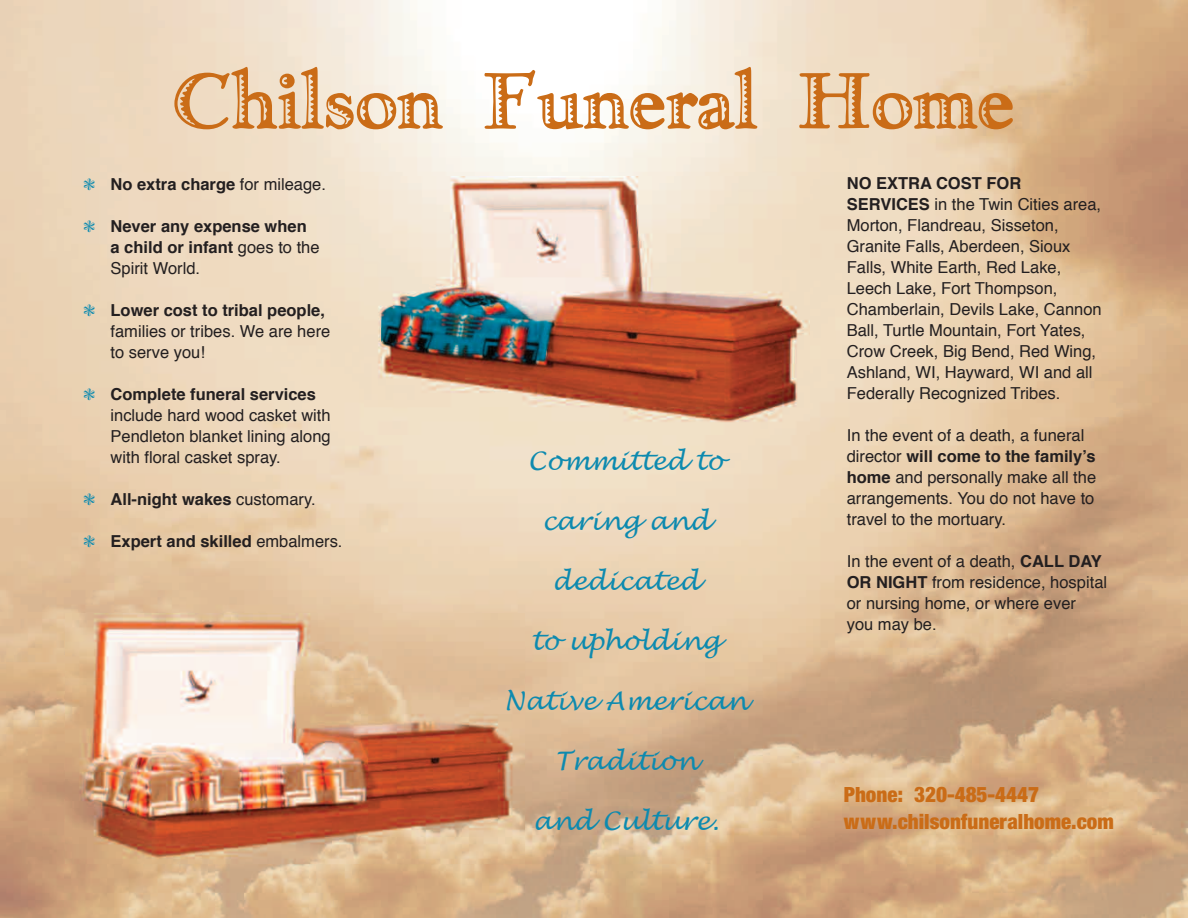
<style>
.page{position:relative;width:1188px;height:918px;background:#fff}
.page>*{position:absolute;margin:0;border:0;box-sizing:border-box;transform-origin:0 0}
.t1{font:82.5px "Ramona";color:#ca6c17}
.t2{font:italic 25.5px "Lucida Handwriting";color:#0d8aaf}
.t3{font:22.5px/27px "Sans Black Condensed DTC";color:#ca6c17}
.t4{font:16.5px/21px "Helvetica";color:#231f20}
.t5{font:700 16.5px/21px "Helvetica";color:#231f20}
.s1{color:#0d8aaf}
.s2{font-weight:400}
.s3{font-weight:700}
</style>
<div class="page">
<img style="left:364px;top:177px;width:446px;height:257px">
<img style="left:65px;top:613px;width:459px;height:251px">
<h1 class="t1" style="left:174px;top:54px;width:842px">Chilson Funeral Home</h1>
<p class="t5" style="left:84px;top:175px;width:244px"><span class="s1">❃</span> No extra charge <span class="s2">for mileage.</span></p>
<p class="t5" style="left:111px;top:217px;width:211px;text-indent:-27px"><span class="s1">❃</span> Never any expense when a child or infant <span class="s2">goes to the<br>Spirit World.</span></p>
<p class="t4" style="left:111px;top:301px;width:221px;text-indent:-27px"><span class="s1">❃</span> <span class="s3">Lower cost to tribal people, </span>families or tribes. We are here to serve you!</p>
<p class="t4" style="left:111px;top:385px;width:222px;text-indent:-27px"><span class="s1">❃</span> <span class="s3">Complete funeral services </span>include hard wood casket with<br>Pendleton blanket lining along with floral casket spray.</p>
<p class="t5" style="left:84px;top:490px;width:234px"><span class="s1">❃</span> All-night wakes <span class="s2">customary.</span></p>
<p class="t5" style="left:84px;top:532px;width:260px"><span class="s1">❃</span> Expert and skilled <span class="s2">embalmers.</span></p>
<h2 class="t2" style="left:528px;top:444px;width:197px">Committed to</h2>
<h2 class="t2" style="left:542px;top:504px;width:170px">caring and</h2>
<h2 class="t2" style="left:552px;top:564px;width:149px">dedicated</h2>
<h2 class="t2" style="left:531px;top:624px;width:191px">to upholding</h2>
<h2 class="t2" style="left:504px;top:684px;width:245px">Native American</h2>
<h2 class="t2" style="left:555px;top:744px;width:144px">Tradition</h2>
<h2 class="t2" style="left:533px;top:804px;width:188px">and Culture.</h2>
<p class="t4" style="left:847px;top:174px;width:256px"><span class="s3">No ExtRA Cost foR sERviCEs</span> in the Twin Cities area,<br>Morton, Flandreau, Sisseton,<br>Granite Falls, Aberdeen, Sioux<br>Falls, White Earth, Red Lake,<br>Leech Lake, Fort Thompson,<br>Chamberlain, Devils Lake, Cannon<br>Ball, Turtle Mountain, Fort Yates,<br>Crow Creek, Big Bend, Red Wing,<br>Ashland, WI, Hayward, WI and all<br>Federally Recognized Tribes.</p>
<p class="t4" style="left:847px;top:426px;width:251px">In the event of a death, a funeral director <span class="s3">will come to the family’s home</span> and personally make all the arrangements. You do not have to travel to the mortuary.</p>
<p class="t4" style="left:847px;top:552px;width:262px">In the event of a death, <span class="s3">CALL dAy oR NiGht</span> from residence, hospital or nursing home, or where ever<br>you may be.</p>
<h3 class="t3" style="left:844px;top:780px;width:272px">Phone: 320-485-4447 www.chilsonfuneralhome.com</h3>
</div>
